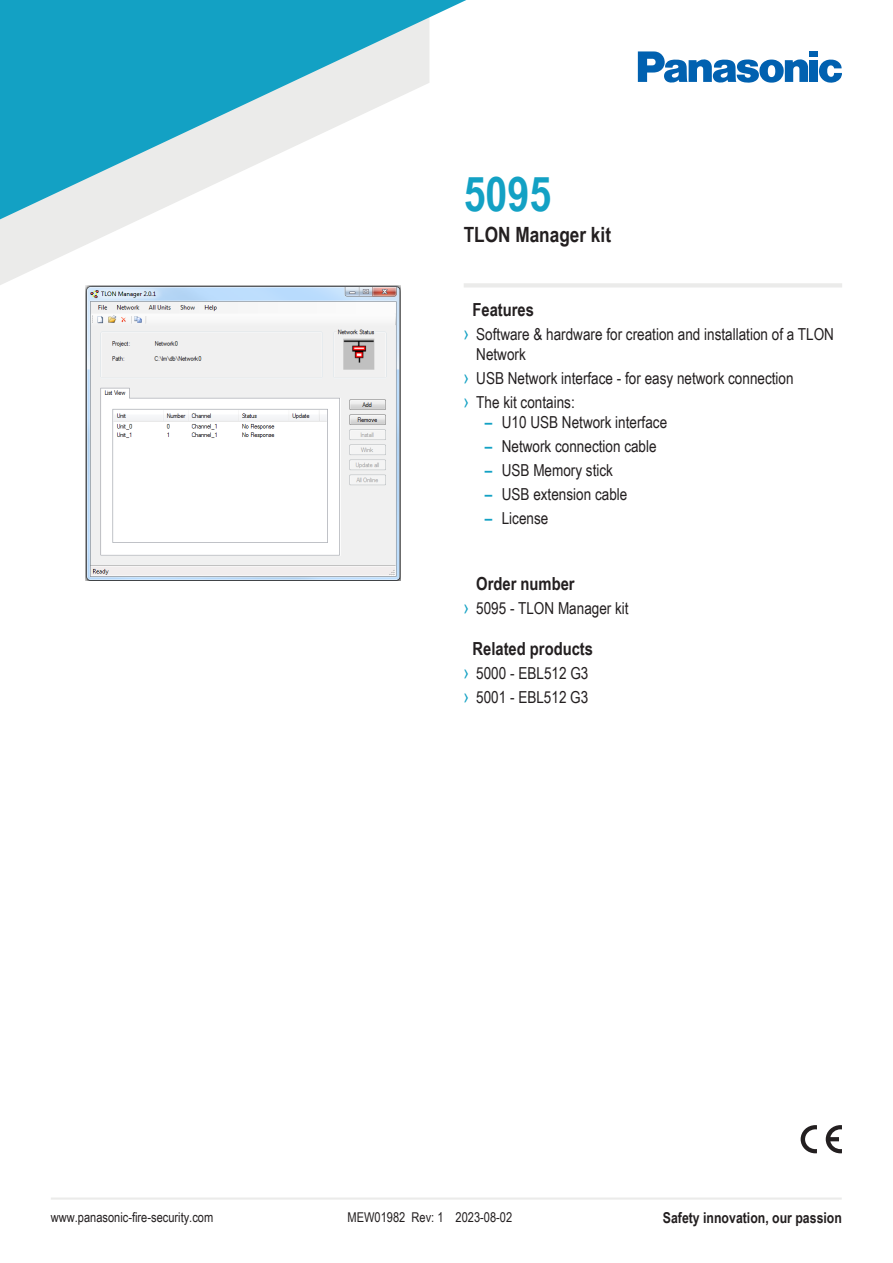
<style>
.page{position:relative;width:893px;height:1263px;background:#fff}
.page>*{position:absolute;margin:0;border:0;box-sizing:border-box;transform-origin:0 0}
.t1{font:700 48px "Arial Narrow";color:#13a1c4}
.t2{font:700 21px "Arial Narrow";color:#231f20}
.t3{font:700 18px "Arial Narrow";color:#231f20}
.t4{font:16.5px/19.8px "Arial Narrow";color:#231f20}
.t5{font:700 15px "Arial Narrow";color:#231f20}
.t6{font:13.5px "Arial Narrow";color:#231f20}
.s1{font-size:19.5px;color:#13a1c4}
.s2{font-weight:700;color:#13a1c4}
</style>
<div class="page">
<img style="left:85px;top:285px;width:315px;height:295px">
<svg style="left:0;top:219px;width:140px;height:66px;fill:#ebebea"></svg>
<svg style="left:0;top:0;width:466px;height:219px"></svg>
<svg style="left:819px;top:59px;width:23px;height:24px"></svg>
<div style="left:810px;top:51px;width:8px;height:6px;background:#0161b0"></div>
<div style="left:810px;top:60px;width:8px;height:22px;background:#0161b0"></div>
<svg style="left:638px;top:51px;width:170px;height:32px"></svg>
<hr style="left:51px;top:1197px;width:791px;height:2px;background:#ebebea">
<svg style="left:826px;top:1125px;width:16px;height:28px"></svg>
<svg style="left:801px;top:1125px;width:16px;height:28px"></svg>
<hr style="left:464px;top:283px;width:378px;height:4px;background:#ebebea">
<p class="t1" style="left:464px;top:158px;width:89px">5095</p>
<p class="t2" style="left:464px;top:219px;width:149px">TLON Manager kit</p>
<p class="t3" style="left:472px;top:296px;width:63px">Features</p>
<p class="t4" style="left:476px;top:324px;width:359px;text-indent:-13px"><span class="s1">›</span> Software &amp; hardware for creation and installation of a TLON<br>Network</p>
<p class="t4" style="left:463px;top:368px;width:332px"><span class="s1">›</span> USB Network interface - for easy network connection</p>
<p class="t4" style="left:463px;top:392px;width:113px"><span class="s1">›</span> The kit contains:</p>
<p class="t4" style="left:485px;top:412px;width:184px"><span class="s2">–</span> U10 USB Network interface</p>
<p class="t4" style="left:485px;top:436px;width:173px"><span class="s2">–</span> Network connection cable</p>
<p class="t4" style="left:485px;top:460px;width:130px"><span class="s2">–</span> USB Memory stick</p>
<p class="t4" style="left:485px;top:484px;width:144px"><span class="s2">–</span> USB extension cable</p>
<p class="t4" style="left:485px;top:508px;width:65px"><span class="s2">–</span> License</p>
<p class="t3" style="left:476px;top:570px;width:100px">Order number</p>
<p class="t4" style="left:463px;top:597px;width:167px"><span class="s1">›</span> 5095 - TLON Manager kit</p>
<p class="t3" style="left:472px;top:635px;width:122px">Related products</p>
<p class="t4" style="left:463px;top:663px;width:126px"><span class="s1">›</span> 5000 - EBL512 G3</p>
<p class="t4" style="left:463px;top:687px;width:126px"><span class="s1">›</span> 5001 - EBL512 G3</p>
<p class="t6" style="left:51px;top:1207px;width:164px">www.panasonic-fire-security.com</p>
<p class="t5" style="left:663px;top:1206px;width:181px">Safety innovation, our passion</p>
<p class="t6" style="left:348px;top:1207px;width:166px">MEW01982 Rev: 1 2023-08-02</p>
</div>
